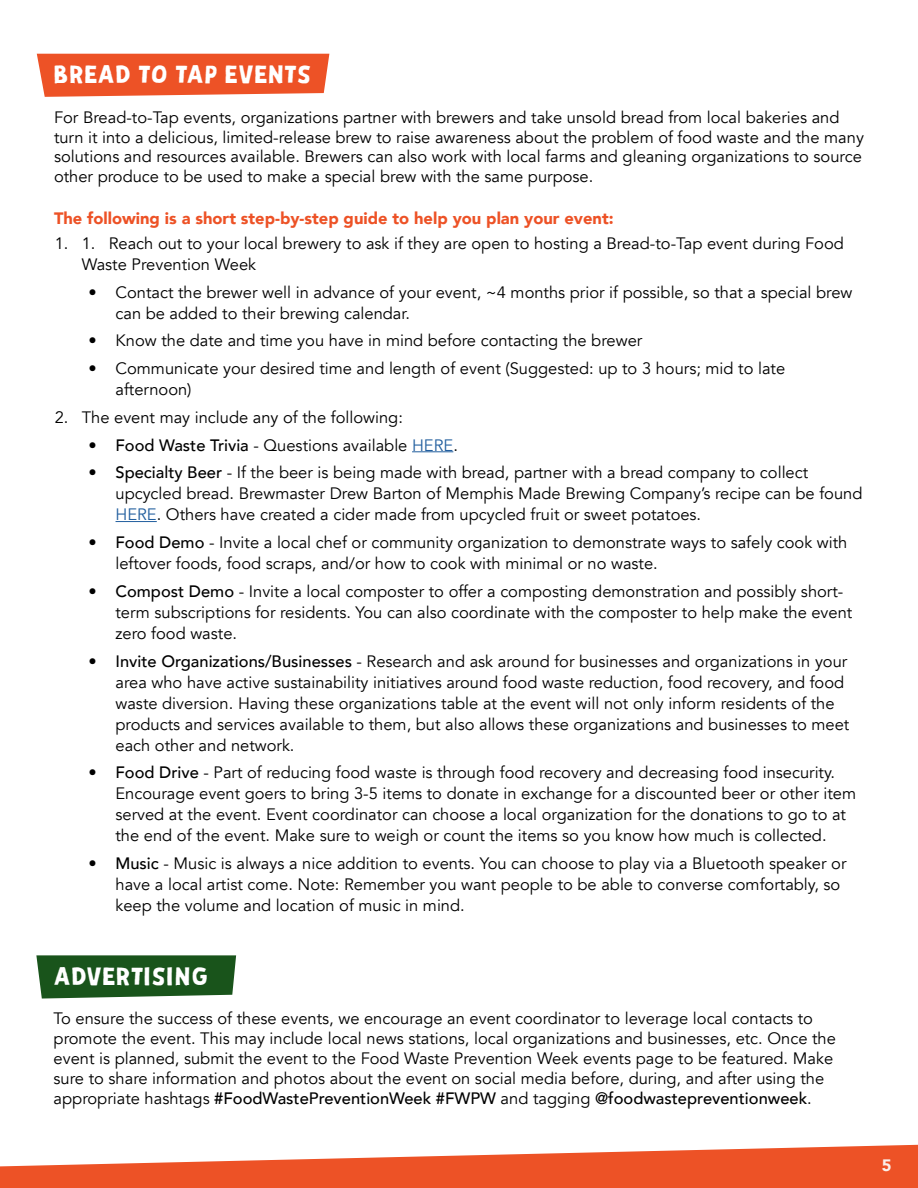
<style>
.page{position:relative;width:918px;height:1188px;background:#fff}
.page>*{position:absolute;margin:0;border:0;box-sizing:border-box;transform-origin:0 0}
.t1{font:24px "Palmer Sans Serif";color:#fff}
.t2{font:16.5px/21px "Avenir";color:#000}
.t3{font:900 16.5px "Avenir";color:#ed5226}
.t4{font:900 16.5px "Avenir";color:#faf0eb}
.s1{font-weight:500}
.s2{color:#215e9e}
</style>
<div class="page">
<svg style="left:0;top:1145px;width:918px;height:43px"></svg>
<hr style="left:412px;top:451px;width:41px;height:1px;background:#215e9e">
<hr style="left:116px;top:521px;width:41px;height:1px;background:#215e9e">
<svg style="left:37px;top:54px;width:292px;height:43px;background:#ee5d34"></svg>
<svg style="left:36px;top:955px;width:200px;height:44px;background:#2c622e"></svg>
<h1 class="t1" style="left:55px;top:57px;width:259px">BREAD TO TAP EVENTS</h1>
<p class="t2" style="left:54px;top:107px;width:811px;line-height:19.8px">For Bread-to-Tap events, organizations partner with brewers and take unsold bread from local bakeries and turn it into a delicious, limited-release brew to raise awareness about the problem of food waste and the many solutions and resources available. Brewers can also work with local farms and gleaning organizations to source other produce to be used to make a special brew with the same purpose.</p>
<p class="t3" style="left:54px;top:204px;width:561px">The following is a short step-by-step guide to help you plan your event:</p>
<p class="t2" style="left:82px;top:233px;width:764px;text-indent:-27px">1. 1. Reach out to your local brewery to ask if they are open to hosting a Bread-to-Tap event during Food<br>Waste Prevention Week</p>
<p class="t2" style="left:116px;top:282px;width:738px;text-indent:-27px">• Contact the brewer well in advance of your event, ~4 months prior if possible, so that a special brew can be added to their brewing calendar.</p>
<p class="t2" style="left:89px;top:330px;width:555px">• Know the date and time you have in mind before contacting the brewer</p>
<p class="t2" style="left:116px;top:358px;width:671px;text-indent:-27px">• Communicate your desired time and length of event (Suggested: up to 3 hours; mid to late afternoon)</p>
<p class="t2" style="left:55px;top:407px;width:350px">2. The event may include any of the following:</p>
<p class="t2" style="left:89px;top:435px;width:371px"><span class="s1">• Food Waste Trivia</span> - Questions available <span class="s2">HERE</span>.</p>
<p class="t2" style="left:116px;top:462px;width:748px;text-indent:-27px"><span class="s1">• Specialty Beer</span> - If the beer is being made with bread, partner with a bread company to collect upcycled bread. Brewmaster Drew Barton of Memphis Made Brewing Company’s recipe can be found<br><span class="s2">HERE</span>. Others have created a cider made from upcycled fruit or sweet potatoes.</p>
<p class="t2" style="left:116px;top:532px;width:733px;text-indent:-27px"><span class="s1">• Food Demo</span> - Invite a local chef or community organization to demonstrate ways to safely cook with leftover foods, food scraps, and/or how to cook with minimal or no waste.</p>
<p class="t2" style="left:116px;top:581px;width:738px;text-indent:-27px"><span class="s1">• Compost Demo</span> - Invite a local composter to offer a composting demonstration and possibly short&shy;term subscriptions for residents. You can also coordinate with the composter to help make the event zero food waste.</p>
<p class="t2" style="left:116px;top:651px;width:735px;text-indent:-27px"><span class="s1">• Invite Organizations/Businesses</span> - Research and ask around for businesses and organizations in your area who have active sustainability initiatives around food waste reduction, food recovery, and food waste diversion. Having these organizations table at the event will not only inform residents of the products and services available to them, but also allows these organizations and businesses to meet each other and network.</p>
<p class="t2" style="left:116px;top:763px;width:742px;text-indent:-27px"><span class="s1">• Food Drive</span> - Part of reducing food waste is through food recovery and decreasing food insecurity.<br>Encourage event goers to bring 3-5 items to donate in exchange for a discounted beer or other item served at the event. Event coordinator can choose a local organization for the donations to go to at the end of the event. Make sure to weigh or count the items so you know how much is collected.</p>
<p class="t2" style="left:116px;top:853px;width:732px;text-indent:-27px"><span class="s1">• Music</span> - Music is always a nice addition to events. You can choose to play via a Bluetooth speaker or have a local artist come. Note: Remember you want people to be able to converse comfortably, so keep the volume and location of music in mind.</p>
<h1 class="t1" style="left:54px;top:959px;width:157px">ADVERTISING</h1>
<p class="t2" style="left:54px;top:1009px;width:784px;line-height:19.8px">To ensure the success of these events, we encourage an event coordinator to leverage local contacts to promote the event. This may include local news stations, local organizations and businesses, etc. Once the event is planned, submit the event to the Food Waste Prevention Week events page to be featured. Make sure to share information and photos about the event on social media before, during, and after using the appropriate hashtags <span class="s1">#FoodWastePreventionWeek #FWPW</span> and tagging <span class="s1">@foodwastepreventionweek</span>.</p>
<p class="t4" style="left:882px;top:1151px;width:11px">5</p>
</div>
